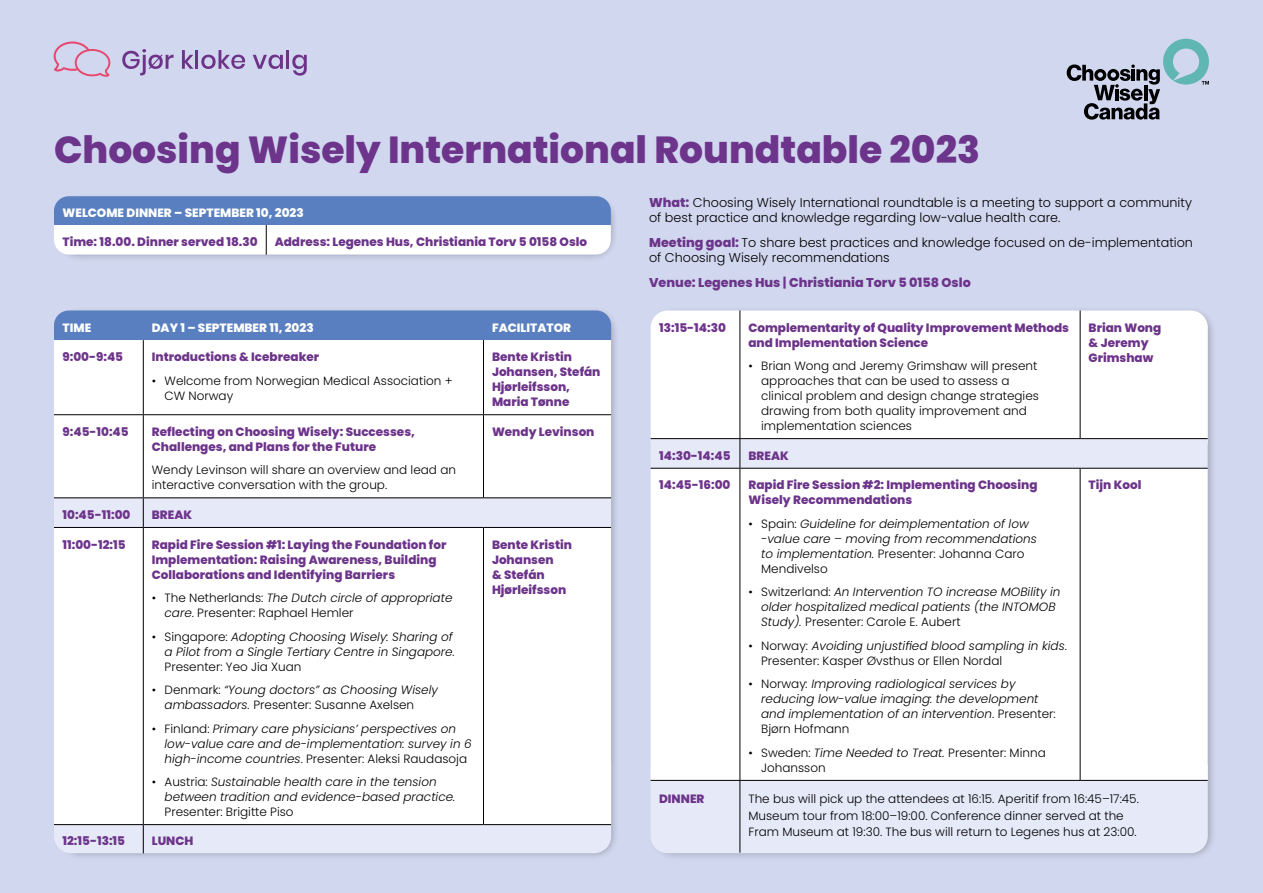
<style>
.page{position:relative;width:1263px;height:893px;background:#d1d7ee}
.page>*{position:absolute;margin:0;border:0;box-sizing:border-box;transform-origin:0 0}
.t1{font:800 37.65px "Poppins";color:#6c348a}
.t2{font:300 12.75px/15.8px "Poppins";color:#000}
.t3{font:800 12.75px "Poppins";color:#6c348a}
.t4{font:italic 300 12px/15px "Poppins";color:#000}
.t5{font:300 12px/15px "Poppins";color:#000}
.t6{font:800 12px/15px "Poppins";color:#6c348a}
.t7{font:800 12px "Poppins";color:#fff}
.s1{font-style:italic}
.s2{font-style:normal}
.s3{font-weight:800;color:#6c348a}
.s4{font-weight:700}
</style>
<div class="page">
<div style="left:56px;top:306px;width:563px;height:555px;background:#000;opacity:.3"></div>
<div style="left:649px;top:306px;width:568px;height:555px;background:#000;opacity:.3"></div>
<div style="left:54px;top:310px;width:557px;height:30px;background:#597fc0"></div>
<div style="left:651px;top:310px;width:557px;height:147px;background:#fff;border-radius:17px"></div>
<div style="left:651px;top:781px;width:557px;height:72px;background:#e6e9f7"></div>
<div style="left:54px;top:825px;width:557px;height:28px;background:#e6e9f7"></div>
<svg style="left:1067px;top:39px;width:142px;height:81px"></svg>
<div style="left:53px;top:193px;width:566px;height:70px;background:#000;opacity:.3"></div>
<svg style="left:54px;top:196px;width:557px;height:59px;background:#adbfdf"></svg>
<hr style="left:266px;top:225px;width:1px;height:30px;background:#000">
<div style="left:54px;top:340px;width:557px;height:484px;background:#fff"></div>
<hr style="left:54px;top:414px;width:89px;height:1px;background:#000">
<hr style="left:143px;top:414px;width:340px;height:1px;background:#000">
<hr style="left:483px;top:414px;width:128px;height:1px;background:#000">
<hr style="left:54px;top:497px;width:89px;height:1px;background:#000">
<hr style="left:143px;top:497px;width:340px;height:1px;background:#000">
<hr style="left:483px;top:497px;width:128px;height:1px;background:#000">
<hr style="left:54px;top:527px;width:89px;height:1px;background:#000">
<hr style="left:143px;top:527px;width:340px;height:1px;background:#000">
<hr style="left:483px;top:527px;width:128px;height:1px;background:#000">
<hr style="left:54px;top:824px;width:89px;height:1px;background:#000">
<hr style="left:143px;top:824px;width:340px;height:1px;background:#000">
<hr style="left:483px;top:824px;width:128px;height:1px;background:#000">
<hr style="left:143px;top:340px;width:1px;height:74px;background:#000">
<hr style="left:483px;top:340px;width:1px;height:74px;background:#000">
<hr style="left:143px;top:415px;width:1px;height:82px;background:#000">
<hr style="left:483px;top:415px;width:1px;height:82px;background:#000">
<svg style="left:54px;top:498px;width:557px;height:29px;background:#e2e5f3"></svg>
<hr style="left:143px;top:528px;width:1px;height:296px;background:#000">
<hr style="left:483px;top:528px;width:1px;height:296px;background:#000">
<svg style="left:143px;top:825px;width:1px;height:28px"></svg>
<div style="left:651px;top:469px;width:557px;height:311px;background:#fff"></div>
<hr style="left:651px;top:438px;width:89px;height:1px;background:#000">
<hr style="left:740px;top:438px;width:340px;height:1px;background:#000">
<hr style="left:1080px;top:438px;width:128px;height:1px;background:#000">
<hr style="left:651px;top:468px;width:89px;height:1px;background:#000">
<hr style="left:740px;top:468px;width:340px;height:1px;background:#000">
<hr style="left:1080px;top:468px;width:128px;height:1px;background:#000">
<hr style="left:651px;top:780px;width:89px;height:1px;background:#000">
<hr style="left:740px;top:780px;width:340px;height:1px;background:#000">
<hr style="left:1080px;top:780px;width:128px;height:1px;background:#000">
<hr style="left:739px;top:310px;width:1px;height:128px;background:#000">
<hr style="left:1080px;top:310px;width:1px;height:128px;background:#000">
<svg style="left:651px;top:439px;width:557px;height:29px;background:#e2e5f3"></svg>
<hr style="left:739px;top:469px;width:1px;height:311px;background:#000">
<hr style="left:1080px;top:469px;width:1px;height:311px;background:#000">
<hr style="left:739px;top:781px;width:1px;height:72px;background:#000">
<svg style="left:54px;top:42px;width:56px;height:35px"></svg>
<svg style="left:122px;top:49px;width:52px;height:26px"></svg>
<svg style="left:182px;top:50px;width:11px;height:19px"></svg>
<hr style="left:195px;top:50px;width:3px;height:19px;background:#6d3389">
<svg style="left:201px;top:50px;width:44px;height:19px"></svg>
<svg style="left:253px;top:55px;width:30px;height:14px"></svg>
<hr style="left:286px;top:50px;width:3px;height:19px;background:#6d3389">
<svg style="left:292px;top:55px;width:15px;height:21px"></svg>
<h1 class="t1" style="left:54px;top:128px;width:928px">Choosing Wisely International Roundtable 2023</h1>
<p class="t7" style="left:63px;top:205px;width:243px">WELCOME DINNER – SEPTEMBER 10, 2023</p>
<p class="t6" style="left:63px;top:234px;width:197px">Time: 18.00. Dinner served 18.30</p>
<p class="t6" style="left:275px;top:234px;width:314px">Address: Legenes Hus, Christiania Torv 5 0158 Oslo</p>
<p class="t7" style="left:63px;top:320px;width:30px">TIME</p>
<p class="t7" style="left:152px;top:320px;width:163px">DAY 1 – SEPTEMBER 11, 2023</p>
<p class="t7" style="left:492px;top:320px;width:81px">FACILITATOR</p>
<p class="t6" style="left:63px;top:350px;width:62px">9:00-9:45</p>
<p class="t6" style="left:152px;top:350px;width:169px">Introductions &amp; Icebreaker</p>
<p class="t5" style="left:165px;top:373px;width:289px;text-indent:-13px">• Welcome from Norwegian Medical Association +<br>CW Norway</p>
<p class="t6" style="left:492px;top:350px;width:110px">Bente Kristin<br>Johansen, Stefán<br>Hjørleifsson,<br>Maria Tønne</p>
<p class="t6" style="left:63px;top:424px;width:68px">9:45-10:45</p>
<p class="t6" style="left:152px;top:424px;width:265px">Reflecting on Choosing Wisely: Successes,<br>Challenges, and Plans for the Future</p>
<p class="t5" style="left:152px;top:463px;width:306px">Wendy Levinson will share an overview and lead an interactive conversation with the group.</p>
<p class="t6" style="left:63px;top:507px;width:69px">10:45-11:00</p>
<p class="t6" style="left:152px;top:507px;width:42px">BREAK</p>
<p class="t6" style="left:63px;top:537px;width:65px">11:00-12:15</p>
<p class="t6" style="left:152px;top:537px;width:296px">Rapid Fire Session #1: Laying the Foundation for<br>Implementation: Raising Awareness, Building<br>Collaborations and Identifying Barriers</p>
<p class="t5" style="left:165px;top:590px;width:289px;text-indent:-13px">• The Netherlands: <span class="s1">The Dutch circle of appropriate care</span>. Presenter: Raphael Hemler</p>
<p class="t4" style="left:152px;top:629px;width:305px;text-align:right"><span class="s2">• Singapore:</span> Adopting Choosing Wisely: Sharing of a Pilot from a Single Tertiary Centre in Singapore.</p>
<p class="t5" style="left:165px;top:659px;width:139px">Presenter: Yeo Jia Xuan</p>
<p class="t4" style="left:165px;top:682px;width:275px;text-indent:-13px"><span class="s2">• Denmark:</span> “Young doctors” as Choosing Wisely ambassadors. <span class="s2">Presenter: Susanne Axelsen</span></p>
<p class="t4" style="left:165px;top:721px;width:309px;text-indent:-13px"><span class="s2">• Finland:</span> Primary care physicians’ perspectives on low-value care and de-implementation: survey in 6 high-income countries<span class="s2">. Presenter: Aleksi Raudasoja</span></p>
<p class="t4" style="left:165px;top:774px;width:292px;text-indent:-13px"><span class="s2">• Austria:</span> Sustainable health care in the tension between tradition and evidence-based practice.</p>
<p class="t5" style="left:165px;top:804px;width:131px">Presenter: Brigitte Piso</p>
<p class="t6" style="left:63px;top:833px;width:64px">12:15-13:15</p>
<p class="t6" style="left:152px;top:833px;width:43px">LUNCH</p>
<p class="t6" style="left:492px;top:424px;width:104px">Wendy Levinson</p>
<p class="t6" style="left:492px;top:537px;width:81px">Bente Kristin<br>Johansen<br>&amp; Stefán<br>Hjørleifsson</p>
<p class="t2" style="left:649px;top:194px;width:544px"><span class="s3">What:</span> Choosing Wisely International roundtable is a meeting to support a community of best practice and knowledge regarding low-value health care.</p>
<p class="t2" style="left:649px;top:234px;width:545px"><span class="s3">Meeting goal:</span> To share best practices and knowledge focused on de-implementation of Choosing Wisely recommendations</p>
<p class="t3" style="left:649px;top:275px;width:323px">Venue: Legenes Hus <span class="s4">|</span> Christiania Torv 5 0158 Oslo</p>
<p class="t6" style="left:659px;top:320px;width:68px">13:15-14:30</p>
<p class="t6" style="left:748px;top:320px;width:322px">Complementarity of Quality Improvement Methods and Implementation Science</p>
<p class="t5" style="left:761px;top:358px;width:279px;text-indent:-13px">• Brian Wong and Jeremy Grimshaw will present approaches that can be used to assess a clinical problem and design change strategies drawing from both quality improvement and implementation sciences</p>
<p class="t6" style="left:659px;top:448px;width:73px">14:30-14:45</p>
<p class="t6" style="left:748px;top:448px;width:42px">BREAK</p>
<p class="t6" style="left:659px;top:478px;width:73px">14:45-16:00</p>
<p class="t6" style="left:748px;top:478px;width:291px">Rapid Fire Session #2: Implementing Choosing<br>Wisely Recommendations</p>
<p class="t4" style="left:761px;top:516px;width:277px;text-indent:-13px"><span class="s2">• Spain:</span> Guideline for deimplementation of low -value care – moving from recommendations to implementation. <span class="s2">Presenter: Johanna Caro Mendivelso</span></p>
<p class="t4" style="left:761px;top:585px;width:301px;text-indent:-13px"><span class="s2">• Switzerland:</span> An Intervention TO increase MOBility in older hospitalized medical patients (the INTOMOB<br>Study). <span class="s2">Presenter: Carole E. Aubert</span></p>
<p class="t5" style="left:761px;top:638px;width:307px;text-indent:-13px">• Norway: <span class="s1">Avoiding unjustified blood sampling in kids</span>.<br>Presenter: Kasper Øvsthus or Ellen Nordal</p>
<p class="t4" style="left:761px;top:677px;width:296px;text-indent:-13px"><span class="s2">• Norway</span>: Improving radiological services by reducing low-value imaging: the development and implementation of an intervention<span class="s2">. Presenter:<br>Bjørn Hofmann</span></p>
<p class="t5" style="left:761px;top:745px;width:286px;text-indent:-13px">• Sweden: <span class="s1">Time Needed to Treat.</span> Presenter: Minna<br>Johansson</p>
<p class="t6" style="left:1088px;top:320px;width:74px">Brian Wong &amp; Jeremy<br>Grimshaw</p>
<p class="t6" style="left:1088px;top:478px;width:54px">Tijn Kool</p>
<p class="t6" style="left:659px;top:791px;width:47px">DINNER</p>
<p class="t5" style="left:748px;top:791px;width:392px;line-height:16.5px">The bus will pick up the attendees at 16:15. Aperitif from 16:45–17:45.<br>Museum tour from 18:00–19:00. Conference dinner served at the<br>Fram Museum at 19:30. The bus will return to Legenes hus at 23:00.</p>
</div>
